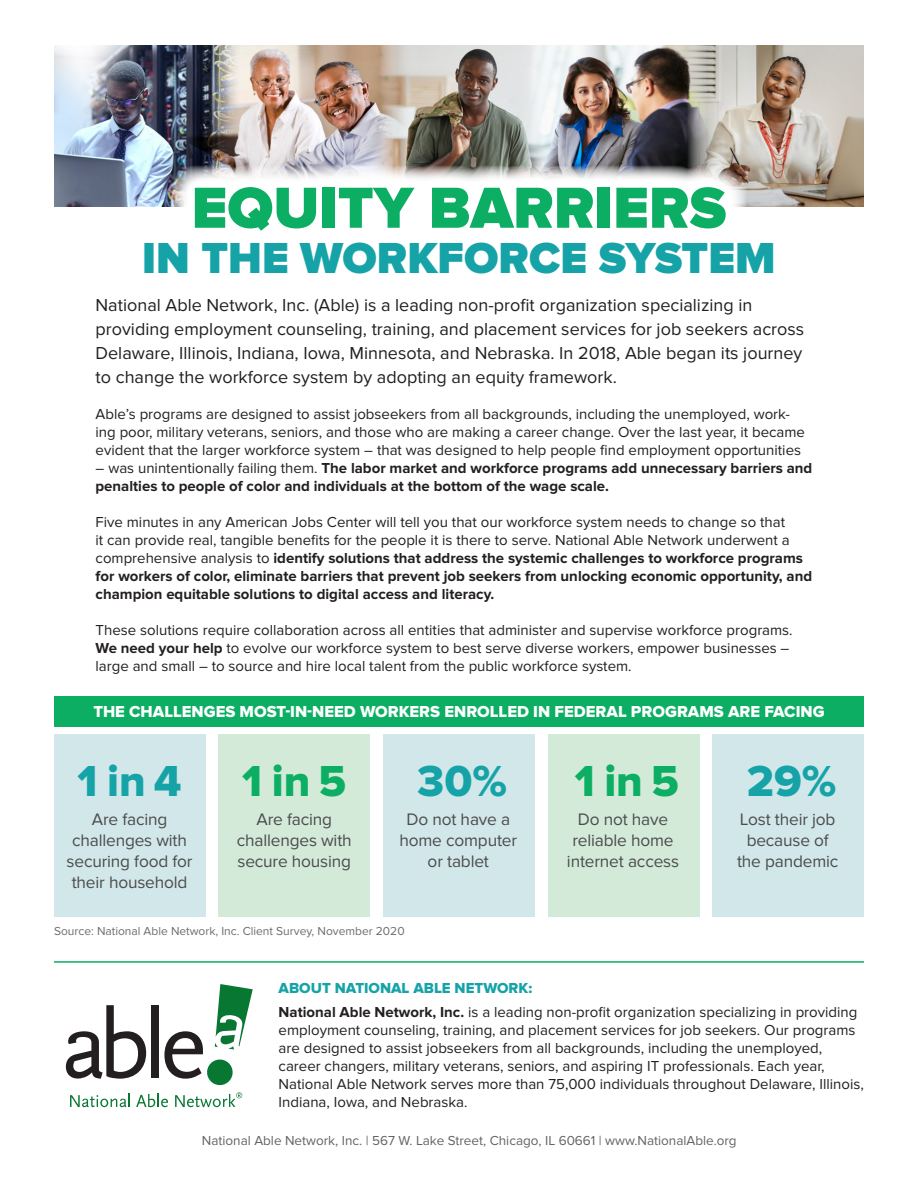
<style>
.page{position:relative;width:918px;height:1188px;background:#fff}
.page>*{position:absolute;margin:0;border:0;box-sizing:border-box;transform-origin:0 0}
.t1{font:900 60px "Proxima Nova";color:#0bae62}
.t2{font:900 45px "Proxima Nova";color:#16a3a8}
.t3{font:45px "Proxima Nova Extrabld";color:#16a3a8}
.t4{font:45px "Proxima Nova Extrabld";color:#0bae62}
.t5{font:18px/24px "Proxima Nova";color:#231f20}
.t6{font:17.25px/20.9px "Proxima Nova";letter-spacing:-.01em;color:#4b4c4d;text-align:center}
.t7{font:16.5px "Proxima Nova Extrabld";color:#fff}
.t8{font:15px/18px "Proxima Nova";color:#231f20}
.t9{font:700 15px/18px "Proxima Nova";color:#231f20}
.t10{font:15px "Proxima Nova Extrabld";color:#16a3a8}
.t11{font:13.5px "Proxima Nova";color:#636366}
.t12{font:12px "Proxima Nova";color:#6c6d70}
.s1{font-weight:400}
.s2{font-weight:700}
</style>
<div class="page">
<img style="left:411px;top:45px;width:103px;height:118px">
<img style="left:54px;top:45px;width:114px;height:162px">
<img style="left:168px;top:45px;width:243px;height:162px">
<img style="left:514px;top:45px;width:161px;height:118px">
<img style="left:675px;top:45px;width:189px;height:162px">
<svg style="left:171px;top:163px;width:579px;height:44px"></svg>
<svg style="left:66px;top:1005px;width:80px;height:74px"></svg>
<div style="left:152px;top:1005px;width:7px;height:72px;background:#231f20"></div>
<svg style="left:70px;top:1094px;width:60px;height:13px"></svg>
<svg style="left:136px;top:1094px;width:32px;height:13px"></svg>
<svg style="left:175px;top:1092px;width:67px;height:15px"></svg>
<svg style="left:164px;top:984px;width:89px;height:102px"></svg>
<hr style="left:54px;top:961px;width:810px;height:2px;background:#0bae62">
<div style="left:54px;top:697px;width:810px;height:30px;background:#0bae62"></div>
<div style="left:54px;top:734px;width:151px;height:183px;background:#d2e7e9"></div>
<div style="left:219px;top:734px;width:151px;height:183px;background:#d3ead9"></div>
<div style="left:383px;top:734px;width:152px;height:183px;background:#d2e7e9"></div>
<div style="left:548px;top:734px;width:151px;height:183px;background:#d3ead9"></div>
<div style="left:713px;top:734px;width:151px;height:183px;background:#d2e7e9"></div>
<p class="t1" style="left:192px;top:173px;width:536px">EQUITY BARRIERS</p>
<p class="t2" style="left:142px;top:232px;width:635px">IN THE WORKFORCE SYSTEM</p>
<p class="t5" style="left:96px;top:293px;width:710px">National Able Network, Inc. (Able) is a leading non-profit organization specializing in providing employment counseling, training, and placement services for job seekers across Delaware, Illinois, Indiana, Iowa, Minnesota, and Nebraska. In 2018, Able began its journey to change the workforce system by adopting an equity framework.</p>
<p class="t8" style="left:96px;top:405px;width:711px">Able’s programs are designed to assist jobseekers from all backgrounds, including the unemployed, work&shy;ing poor, military veterans, seniors, and those who are making a career change. Over the last year, it became evident that the larger workforce system – that was designed to help people find employment opportunities</p>
<p class="t9" style="left:96px;top:459px;width:718px"><span class="s1">– was unintentionally failing them.</span> The labor market and workforce programs add unnecessary barriers and penalties to people of color and individuals at the bottom of the wage scale.</p>
<p class="t9" style="left:96px;top:513px;width:718px"><span class="s1">Five minutes in any American Jobs Center will tell you that our workforce system needs to change so that<br>it can provide real, tangible benefits for the people it is there to serve. National Able Network underwent a comprehensive analysis to</span> identify solutions that address the systemic challenges to workforce programs for workers of color, eliminate barriers that prevent job seekers from unlocking economic opportunity, and champion equitable solutions to digital access and literacy.</p>
<p class="t8" style="left:96px;top:621px;width:699px">These solutions require collaboration across all entities that administer and supervise workforce programs.<br><span class="s2">We need your help</span> to evolve our workforce system to best serve diverse workers, empower businesses – large and small – to source and hire local talent from the public workforce system.</p>
<p class="t7" style="left:93px;top:702px;width:733px">THE CHALLENGES MOST-IN-NEED WORKERS ENROLLED IN FEDERAL PROGRAMS ARE FACING</p>
<p class="t3" style="left:78px;top:755px;width:105px">1 in 4</p>
<p class="t6" style="left:67px;top:809px;width:127px">Are facing challenges with securing food for their household</p>
<p class="t4" style="left:242px;top:755px;width:105px">1 in 5</p>
<p class="t6" style="left:237px;top:809px;width:116px">Are facing challenges with secure housing</p>
<p class="t3" style="left:417px;top:755px;width:91px">30%</p>
<p class="t6" style="left:400px;top:809px;width:119px">Do not have a home computer or tablet</p>
<p class="t12" style="left:54px;top:924px;width:352px">Source: National Able Network, Inc. Client Survey, November 2020</p>
<p class="t4" style="left:575px;top:755px;width:105px">1 in 5</p>
<p class="t6" style="left:567px;top:809px;width:114px">Do not have reliable home internet access</p>
<p class="t3" style="left:747px;top:755px;width:91px">29%</p>
<p class="t6" style="left:737px;top:809px;width:103px">Lost their job because of the pandemic</p>
<p class="t10" style="left:279px;top:979px;width:255px">ABOUT NATIONAL ABLE NETWORK:</p>
<p class="t8" style="left:279px;top:1003px;width:587px"><span class="s2">National Able Network, Inc.</span> is a leading non-profit organization specializing in providing employment counseling, training, and placement services for job seekers. Our programs are designed to assist jobseekers from all backgrounds, including the unemployed, career changers, military veterans, seniors, and aspiring IT professionals. Each year, National Able Network serves more than 75,000 individuals throughout Delaware, Illinois, Indiana, Iowa, and Nebraska.</p>
<p class="t11" style="left:202px;top:1132px;width:536px">National Able Network, Inc. | 567 W. Lake Street, Chicago, IL 60661 | www.NationalAble.org</p>
</div>
